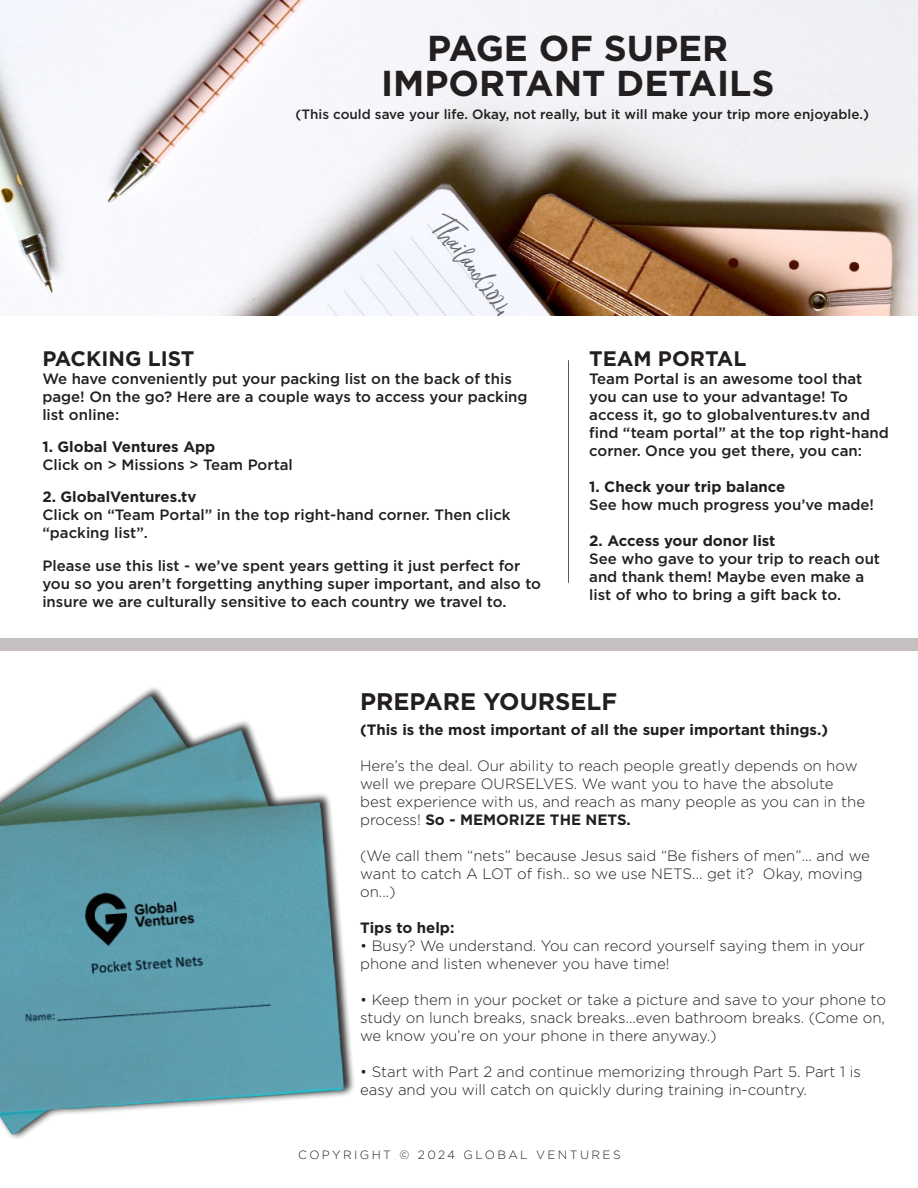
<style>
.page{position:relative;width:918px;height:1188px;background:#fff}
.page>*{position:absolute;margin:0;border:0;box-sizing:border-box;transform-origin:0 0}
.t1{font:700 36px "Gotham";color:#231f20}
.t2{font:33px "Indigo Blue";color:#6b6b6e}
.t3{font:700 24px "Gotham";color:#231f20}
.t4{font:700 21px "Gotham";color:#231f20}
.t5{font:300 15px/18px "Gotham";color:#231f20}
.t6{font:500 15px/18px "Gotham";color:#231f20}
.t7{font:700 15px "Gotham";color:#231f20}
.t8{font:500 13.5px "Gotham";color:#231f20}
.t9{font:300 12px "Gotham";letter-spacing:.2em;color:#231f20}
.s1{font-weight:700}
</style>
<div class="page">
<img style="left:0;top:0;width:918px;height:315px">
<hr style="left:568px;top:360px;width:1px;height:223px;background:#57585a">
<div style="left:0;top:639px;width:918px;height:12px;background:#c5c0bf"></div>
<img style="left:0;top:687px;width:354px;height:452px">
<p class="t1" style="left:427px;top:24px;width:302px">PAGE OF SUPER</p>
<p class="t1" style="left:381px;top:59px;width:395px">IMPORTANT DETAILS</p>
<p class="t8" style="left:296px;top:106px;width:575px">(This could save your life. Okay, not really, but it will make your trip more enjoyable.)</p>
<p class="t2" style="left:454px;top:208px;width:115px;rotate:52deg">Thailand 2024</p>
<p class="t4" style="left:42px;top:344px;width:154px">PACKING LIST</p>
<p class="t6" style="left:42px;top:369px;width:487px">We have conveniently put your packing list on the back of this page! On the go? Here are a couple ways to access your packing list online:</p>
<p class="t7" style="left:42px;top:437px;width:175px">1. Global Ventures App</p>
<p class="t6" style="left:42px;top:456px;width:252px">Click on &gt; Missions &gt; Team Portal</p>
<p class="t7" style="left:42px;top:487px;width:156px">2. GlobalVentures.tv</p>
<p class="t6" style="left:42px;top:506px;width:470px">Click on “Team Portal” in the top right-hand corner. Then click “packing list”.</p>
<p class="t6" style="left:42px;top:556px;width:500px">Please use this list - we’ve spent years getting it just perfect for you so you aren’t forgetting anything super important, and also to insure we are culturally sensitive to each country we travel to.</p>
<p class="t4" style="left:589px;top:344px;width:159px">TEAM PORTAL</p>
<p class="t6" style="left:589px;top:369px;width:301px">Team Portal is an awesome tool that you can use to your advantage! To access it, go to globalventures.tv and find “team portal” at the top right-hand corner. Once you get there, you can:</p>
<p class="t7" style="left:589px;top:476px;width:198px">1. Check your trip balance</p>
<p class="t6" style="left:589px;top:495px;width:286px">See how much progress you’ve made!</p>
<p class="t7" style="left:589px;top:530px;width:188px">2. Access your donor list</p>
<p class="t6" style="left:589px;top:549px;width:292px">See who gave to your trip to reach out and thank them! Maybe even make a list of who to bring a gift back to.</p>
<p class="t3" style="left:360px;top:686px;width:259px">PREPARE YOURSELF</p>
<p class="t7" style="left:360px;top:720px;width:469px">(This is the most important of all the super important things.)</p>
<p class="t5" style="left:360px;top:757px;width:507px">Here’s the deal. Our ability to reach people greatly depends on how well we prepare OURSELVES. We want you to have the absolute best experience with us, and reach as many people as you can in the process! <span class="s1">So - MEMORIZE THE NETS.</span></p>
<p class="t5" style="left:360px;top:847px;width:511px">(We call them “nets” because Jesus said “Be fishers of men”... and we want to catch A LOT of fish.. so we use NETS... get it? Okay, moving on...)</p>
<p class="t7" style="left:360px;top:918px;width:96px">Tips to help:</p>
<p class="t5" style="left:360px;top:937px;width:506px">• Busy? We understand. You can record yourself saying them in your phone and listen whenever you have time!</p>
<p class="t5" style="left:360px;top:991px;width:527px;text-align:justify">• Keep them in your pocket or take a picture and save to your phone to study on lunch breaks, snack breaks...even bathroom breaks. (Come on, we know you’re on your phone in there anyway.)</p>
<p class="t5" style="left:360px;top:1063px;width:502px">• Start with Part 2 and continue memorizing through Part 5. Part 1 is easy and you will catch on quickly during training in-country.</p>
<p class="t9" style="left:298px;top:1147px;width:324px">COPYRIGHT © 2024 GLOBAL VENTURES</p>
</div>
